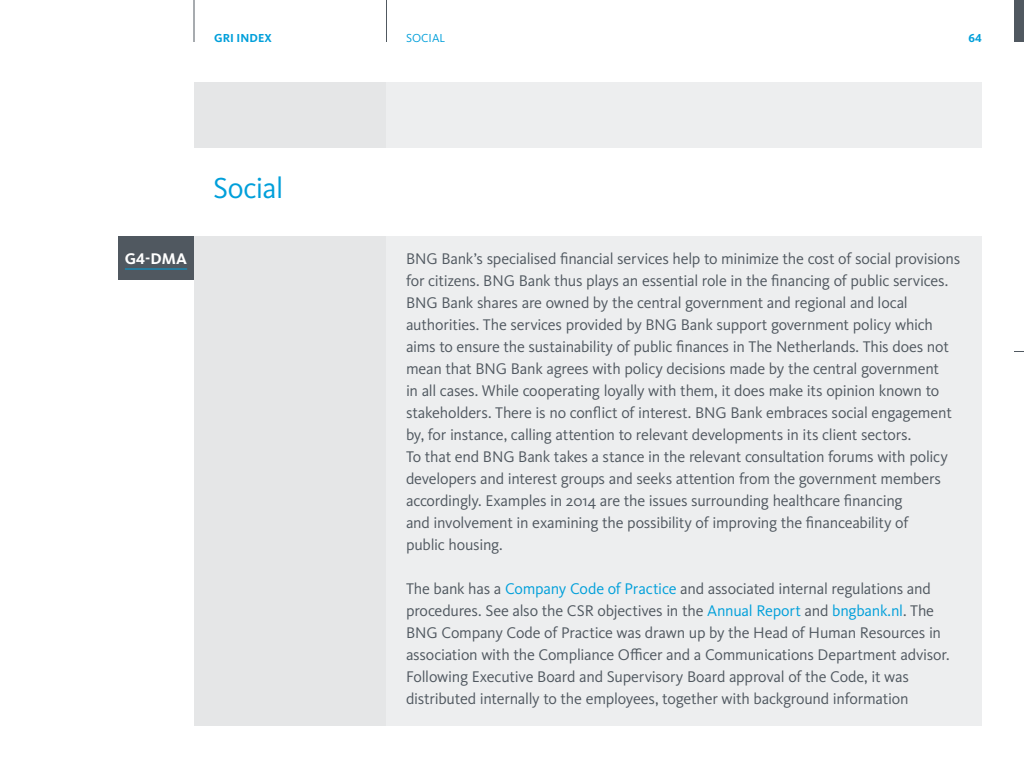
<style>
.page{position:relative;width:1024px;height:768px;background:#fff}
.page>*{position:absolute;margin:0;border:0;box-sizing:border-box;transform-origin:0 0}
.t1{font:30px "Kievit OT";letter-spacing:-.025em;color:#009fda}
.t2{font:16px/22px "Kievit OT";letter-spacing:-.015em;color:#505860}
.t3{font:700 16px "Kievit OT";color:#fff}
.t4{font:700 12px "Kievit OT";letter-spacing:.01em;color:#009fda}
.t5{font:12px "Kievit OT";letter-spacing:.005em;color:#009fda}
.s1{color:#009fda}
</style>
<div class="page">
<div style="left:1014px;top:0;width:10px;height:42px;background:#505860"></div>
<hr style="left:194px;top:0;width:1px;height:42px;background:#505860">
<hr style="left:386px;top:0;width:1px;height:42px;background:#505860">
<div style="left:386px;top:82px;width:596px;height:644px;background:#edeeef"></div>
<div style="left:194px;top:82px;width:192px;height:644px;background:#e5e6e7"></div>
<div style="left:192px;top:148px;width:792px;height:88px;background:#fff"></div>
<div style="left:118px;top:236px;width:76px;height:44px;background:#505860"></div>
<hr style="left:125px;top:268px;width:62px;height:2px;background:#009fda">
<p class="t4" style="left:214px;top:31px;width:59px">GRI INDEX</p>
<p class="t4" style="left:968px;top:31px;width:15px">64</p>
<p class="t5" style="left:406px;top:31px;width:41px">SOCIAL</p>
<p class="t3" style="left:125px;top:249px;width:64px">G4-DMA</p>
<h1 class="t1" style="left:213px;top:171px;width:72px">Social</h1>
<p class="t2" style="left:406px;top:248px;width:556px">BNG Bank’s specialised financial services help to minimize the cost of social provisions for citizens. BNG Bank thus plays an essential role in the financing of public services.<br>BNG Bank shares are owned by the central government and regional and local authorities. The services provided by BNG Bank support government policy which aims to ensure the sustainability of public finances in The Netherlands. This does not mean that BNG Bank agrees with policy decisions made by the central government<br>in all cases. While cooperating loyally with them, it does make its opinion known to stakeholders. There is no conflict of interest. BNG Bank embraces social engagement by, for instance, calling attention to relevant developments in its client sectors.<br>To that end BNG Bank takes a stance in the relevant consultation forums with policy developers and interest groups and seeks attention from the government members accordingly. Examples in 2014 are the issues surrounding healthcare financing<br>and involvement in examining the possibility of improving the financeability of<br>public housing.</p>
<p class="t2" style="left:406px;top:578px;width:545px">The bank has a <span class="s1">Company Code of Practice</span> and associated internal regulations and procedures. See also the CSR objectives in the <span class="s1">Annual Report</span> and <span class="s1">bngbank.nl</span>. The BNG Company Code of Practice was drawn up by the Head of Human Resources in association with the Compliance Officer and a Communications Department advisor.<br>Following Executive Board and Supervisory Board approval of the Code, it was distributed internally to the employees, together with background information</p>
</div>
